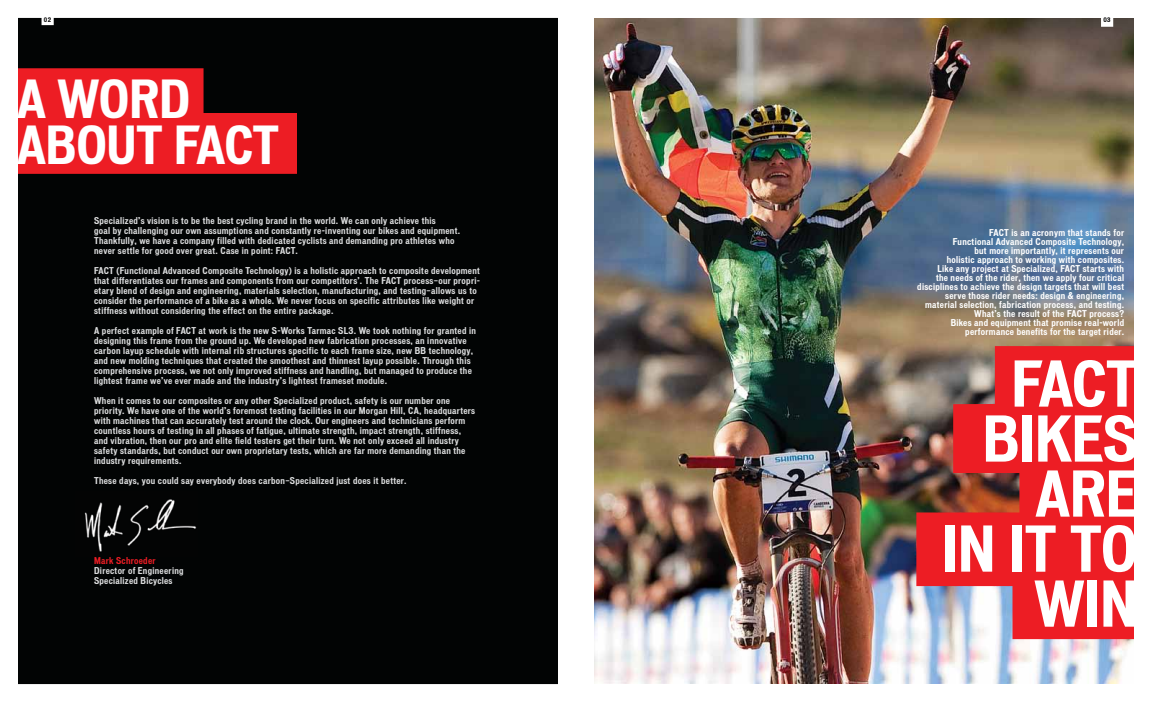
<style>
.page{position:relative;width:1152px;height:702px;background:#fff}
.page>*{position:absolute;margin:0;border:0;box-sizing:border-box;transform-origin:0 0}
.t1{font:700 condensed 60px/55px "Vonnes";color:#fff;text-align:right}
.t2{font:700 condensed 50px/46px "Vonnes";letter-spacing:-.005em;color:#fff}
.t3{font:700 condensed 9px/10px "Vonnes";letter-spacing:.03em;color:#dcddde}
.t4{font:700 condensed 9px/9px "Vonnes";letter-spacing:.03em;color:#fff;text-align:right}
.t5{font:700 condensed 9px "Vonnes";letter-spacing:.03em;color:#ed1d24}
.t6{font:700 condensed 6px "Vonnes";color:#000}
</style>
<div class="page">
<img style="left:594px;top:18px;width:540px;height:666px">
<div style="left:18px;top:18px;width:540px;height:666px;background:#020404"></div>
<svg style="left:18px;top:68px;width:279px;height:106px;background:#ca191f"></svg>
<img style="left:75px;top:491px;width:124px;height:65px">
<img style="left:916px;top:346px;width:218px;height:293px">
<p class="t6" style="left:44px;top:16px;width:9px">02</p>
<h2 class="t2" style="left:17px;top:76px;width:264px">A WORD<br>ABOUT FACT</h2>
<p class="t3" style="left:94px;top:215px;width:368px">Specialized’s vision is to be the best cycling brand in the world. We can only achieve this<br>goal by challenging our own assumptions and constantly re-inventing our bikes and equipment.<br>Thankfully, we have a company filled with dedicated cyclists and demanding pro athletes who never settle for good over great. Case in point: FACT.</p>
<p class="t3" style="left:94px;top:265px;width:387px">FACT (Functional Advanced Composite Technology) is a holistic approach to composite development that differentiates our frames and components from our competitors’. The FACT process—our propri&shy;etary blend of design and engineering, materials selection, manufacturing, and testing—allows us to consider the performance of a bike as a whole. We never focus on specific attributes like weight or stiffness without considering the effect on the entire package.</p>
<p class="t3" style="left:94px;top:325px;width:383px">A perfect example of FACT at work is the new S-Works Tarmac SL3. We took nothing for granted in designing this frame from the ground up. We developed new fabrication processes, an innovative carbon layup schedule with internal rib structures specific to each frame size, new BB technology, and new molding techniques that created the smoothest and thinnest layup possible. Through this comprehensive process, we not only improved stiffness and handling, but managed to produce the lightest frame we’ve ever made and the industry’s lightest frameset module.</p>
<p class="t3" style="left:94px;top:395px;width:383px">When it comes to our composites or any other Specialized product, safety is our number one priority. We have one of the world’s foremost testing facilities in our Morgan Hill, CA, headquarters with machines that can accurately test around the clock. Our engineers and technicians perform countless hours of testing in all phases of fatigue, ultimate strength, impact strength, stiffness, and vibration, then our pro and elite field testers get their turn. We not only exceed all industry safety standards, but conduct our own proprietary tests, which are far more demanding than the industry requirements.</p>
<p class="t3" style="left:94px;top:475px;width:314px">These days, you could say everybody does carbon—Specialized just does it better.</p>
<p class="t5" style="left:94px;top:555px;width:63px">Mark Schroeder</p>
<p class="t3" style="left:94px;top:565px;width:91px">Director of Engineering<br>Specialized Bicycles</p>
<p class="t6" style="left:1104px;top:16px;width:9px">03</p>
<p class="t4" style="left:917px;top:228px;width:208px">FACT is an acronym that stands for<br>Functional Advanced Composite Technology,<br>but more importantly, it represents our<br>holistic approach to working with composites.<br>Like any project at Specialized, FACT starts with<br>the needs of the rider, then we apply four critical disciplines to achieve the design targets that will best serve those rider needs: design &amp; engineering, material selection, fabrication process, and testing.<br>What’s the result of the FACT process?<br>Bikes and equipment that promise real-world performance benefits for the target rider.</p>
<h1 class="t1" style="left:942px;top:357px;width:197px">FACT<br>BIKES<br>ARE<br>IN IT TO<br>WIN</h1>
</div>
